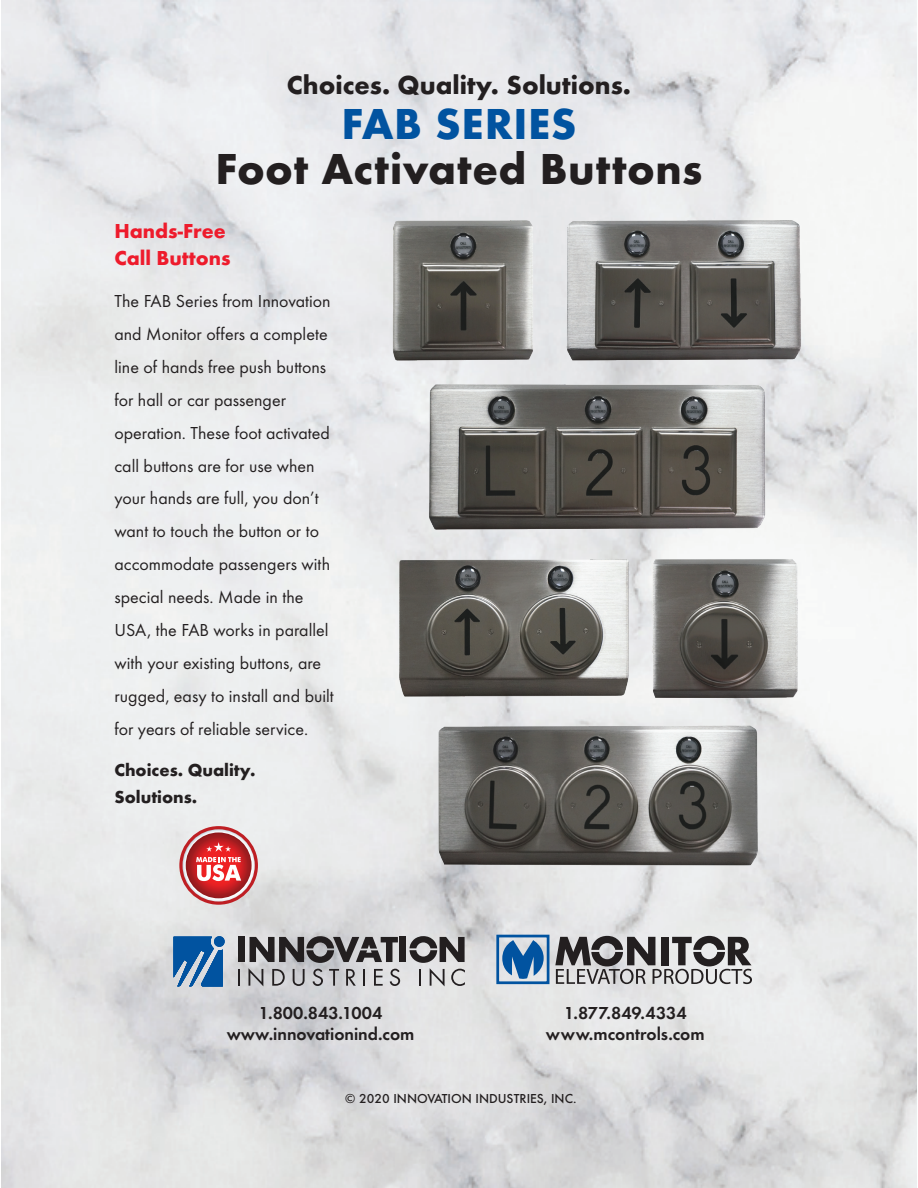
<style>
.page{position:relative;width:918px;height:1188px;background:#fff}
.page>*{position:absolute;margin:0;border:0;box-sizing:border-box;transform-origin:0 0}
.t1{font:700 45px "Futura T";letter-spacing:.015em;color:#231f20}
.t2{font:700 45px "Futura T";letter-spacing:.015em;color:#0153a0}
.t3{font:700 27px "Futura T";color:#231f20}
.t4{font:700 21px/27px "Futura T";color:#ee1b2c}
.t5{font:18px/33px "Futura T";color:#231f20}
.t6{font:600 18px/21px "Futura T";color:#231f20;text-align:center}
.t7{font:700 18px/27px "Futura T";color:#231f20}
.t8{font:500 13.5px "Futura T";color:#231f20}
</style>
<div class="page">
<img style="left:1px;top:0;width:916px;height:1188px">
<svg style="left:179px;top:826px;width:79px;height:79px"></svg>
<svg style="left:183px;top:829px;width:72px;height:73px"></svg>
<svg style="left:186px;top:832px;width:66px;height:66px;background:#b02427"></svg>
<svg style="left:196px;top:842px;width:45px;height:39px"></svg>
<img style="left:388px;top:210px;width:152px;height:154px">
<img style="left:562px;top:212px;width:242px;height:152px">
<img style="left:652px;top:553px;width:149px;height:144px">
<img style="left:392px;top:553px;width:260px;height:151px">
<img style="left:423px;top:380px;width:347px;height:152px">
<img style="left:434px;top:721px;width:326px;height:152px">
<svg style="left:238px;top:969px;width:2px;height:17px"></svg>
<div style="left:238px;top:937px;width:6px;height:25px;background:#231f20"></div>
<div style="left:399px;top:937px;width:6px;height:25px;background:#231f20"></div>
<svg style="left:410px;top:936px;width:55px;height:50px;background:#9a9899"></svg>
<svg style="left:248px;top:936px;width:152px;height:50px;background:#929193"></svg>
<div style="left:214px;top:936px;width:11px;height:11px;background:#0153a0;border-radius:50%"></div>
<svg style="left:174px;top:937px;width:49px;height:49px;background:#3976af"></svg>
<svg style="left:502px;top:940px;width:42px;height:39px;background:#5789b9"></svg>
<div style="left:496px;top:935px;width:53px;height:49px;border:3px solid #0153a0"></div>
<svg style="left:555px;top:936px;width:197px;height:48px;background:#8e8c8e"></svg>
<h2 class="t3" style="left:287px;top:69px;width:346px">Choices. Quality. Solutions.</h2>
<h1 class="t2" style="left:341px;top:97px;width:237px">FAB SERIES</h1>
<h1 class="t1" style="left:215px;top:142px;width:489px">Foot Activated Buttons</h1>
<p class="t4" style="left:114px;top:217px;width:118px">Hands-Free<br>Call Buttons</p>
<p class="t5" style="left:114px;top:284px;width:221px">The FAB Series from Innovation and Monitor offers a complete line of hands free push buttons for hall or car passenger operation. These foot activated call buttons are for use when your hands are full, you don’t want to touch the button or to accommodate passengers with special needs. Made in the<br>USA, the FAB works in parallel with your existing buttons, are rugged, easy to install and built for years of reliable service.</p>
<p class="t7" style="left:114px;top:756px;width:143px">Choices. Quality.<br>Solutions.</p>
<p class="t6" style="left:227px;top:1002px;width:189px">1.800.843.1004 www.innovationind.com</p>
<p class="t6" style="left:546px;top:1002px;width:160px">1.877.849.4334 www.mcontrols.com</p>
<p class="t8" style="left:345px;top:1091px;width:233px">© 2020 INNOVATION INDUSTRIES, INC.</p>
</div>
